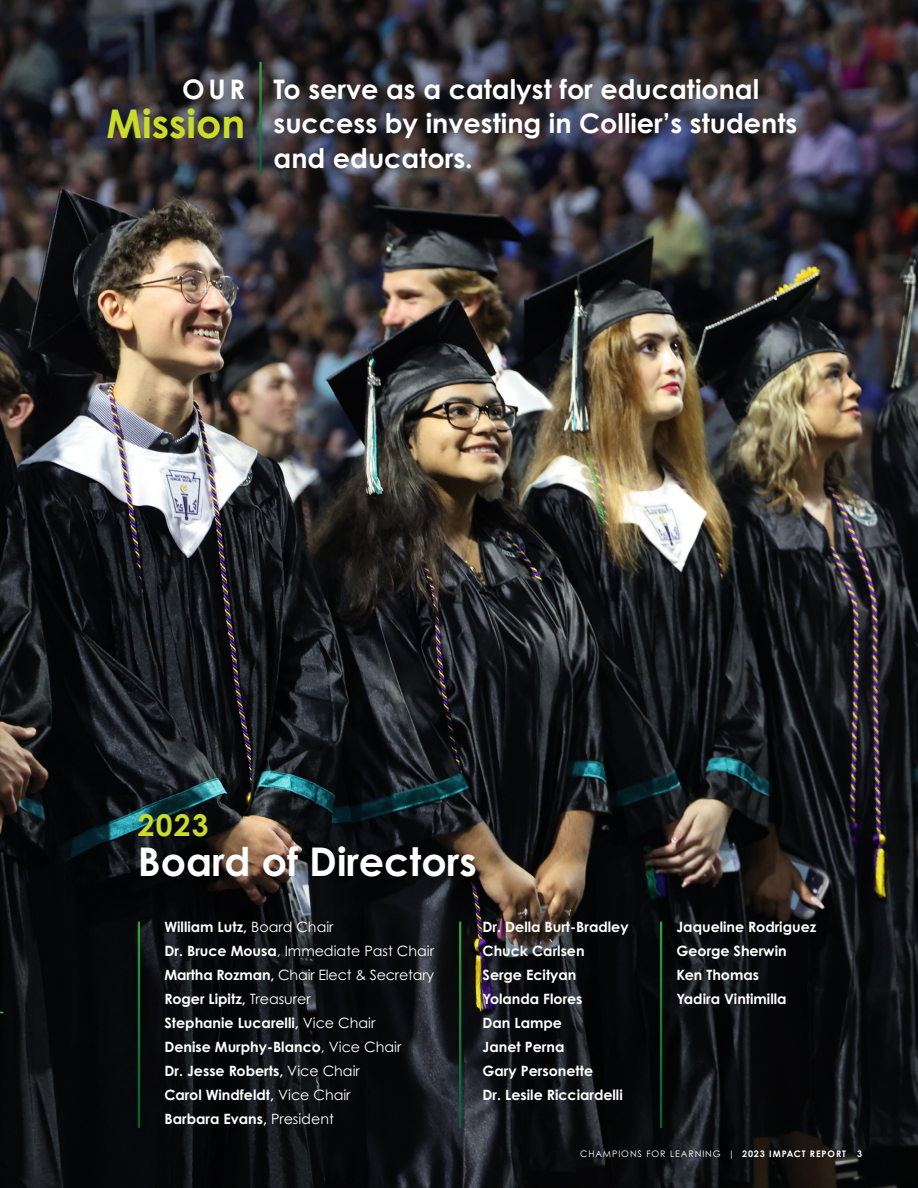
<style>
.page{position:relative;width:918px;height:1188px;background:#fff}
.page>*{position:absolute;margin:0;border:0;box-sizing:border-box;transform-origin:0 0}
.t1{font:700 39.6px "Century Gothic Pro";color:#fff}
.t2{font:700 39.6px "Century Gothic Pro";color:#cadb2a}
.t3{font:700 30px "Century Gothic Pro";color:#cadb2a}
.t4{font:700 27px/34.5px "Century Gothic Pro";color:#fff}
.t5{font:700 14.25px "Century Gothic Pro";color:#fff}
.t6{font:14.25px "Century Gothic Pro";letter-spacing:-.01em;color:#fff}
.t7{font:9px "Century Gothic Pro";letter-spacing:.1em;color:#fff}
.s1{font-weight:400}
.s2{font-weight:700}
</style>
<div class="page">
<img style="left:0;top:0;width:918px;height:1188px">
<div style="left:97px;top:67px;width:158px;height:83px;background:#231f20;opacity:.45"></div>
<div style="left:263px;top:67px;width:544px;height:113px;background:#231f20;opacity:.45"></div>
<svg style="left:259px;top:62px;width:3px;height:112px"></svg>
<svg style="left:138px;top:921px;width:2px;height:207px"></svg>
<svg style="left:459px;top:921px;width:2px;height:207px"></svg>
<svg style="left:660px;top:921px;width:2px;height:207px"></svg>
<p class="t4" style="left:182px;top:71px;width:65px">OUR</p>
<p class="t2" style="left:107px;top:99px;width:140px">Mission</p>
<p class="t4" style="left:274px;top:71px;width:487px">To serve as a catalyst for educational</p>
<p class="t4" style="left:274px;top:106px;width:525px">success by investing in Collier’s students and educators.</p>
<p class="t3" style="left:138px;top:807px;width:72px">2023</p>
<p class="t1" style="left:138px;top:837px;width:341px">Board of Directors</p>
<p class="t5" style="left:164px;top:918px;width:171px">William Lutz, <span class="s1">Board Chair</span></p>
<p class="t6" style="left:164px;top:942px;width:271px"><span class="s2">Dr. Bruce Mousa</span>, Immediate Past Chair</p>
<p class="t6" style="left:164px;top:966px;width:271px"><span class="s2">Martha Rozman,</span> Chair Elect &amp; Secretary</p>
<p class="t5" style="left:164px;top:990px;width:148px">Roger Lipitz, <span class="s1">Treasurer</span></p>
<p class="t5" style="left:164px;top:1014px;width:212px">Stephanie Lucarelli, <span class="s1">Vice Chair</span></p>
<p class="t5" style="left:164px;top:1038px;width:238px">Denise Murphy-Blanco<span class="s1">, Vice Chair</span></p>
<p class="t5" style="left:164px;top:1062px;width:197px">Dr. Jesse Roberts, <span class="s1">Vice Chair</span></p>
<p class="t5" style="left:164px;top:1086px;width:188px">Carol Windfeldt, <span class="s1">Vice Chair</span></p>
<p class="t5" style="left:164px;top:1110px;width:171px">Barbara Evans, <span class="s1">President</span></p>
<p class="t5" style="left:483px;top:918px;width:148px">Dr. Della Burt-Bradley</p>
<p class="t5" style="left:483px;top:942px;width:104px">Chuck Carlsen</p>
<p class="t5" style="left:483px;top:966px;width:95px">Serge Ecityan</p>
<p class="t5" style="left:483px;top:990px;width:101px">Yolanda Flores</p>
<p class="t5" style="left:483px;top:1014px;width:81px">Dan Lampe</p>
<p class="t5" style="left:483px;top:1038px;width:83px">Janet Perna</p>
<p class="t5" style="left:483px;top:1062px;width:112px">Gary Personette</p>
<p class="t5" style="left:483px;top:1086px;width:142px">Dr. Lesile Ricciardelli</p>
<p class="t5" style="left:676px;top:918px;width:141px">Jaqueline Rodriguez</p>
<p class="t5" style="left:676px;top:942px;width:112px">George Sherwin</p>
<p class="t5" style="left:676px;top:966px;width:84px">Ken Thomas</p>
<p class="t5" style="left:676px;top:990px;width:112px">Yadira Vintimilla</p>
<p class="t7" style="left:580px;top:1149px;width:284px">CHAMPIONS FOR LEARNING | <span class="s2">2023 IMPACT REPORT 3</span></p>
</div>
